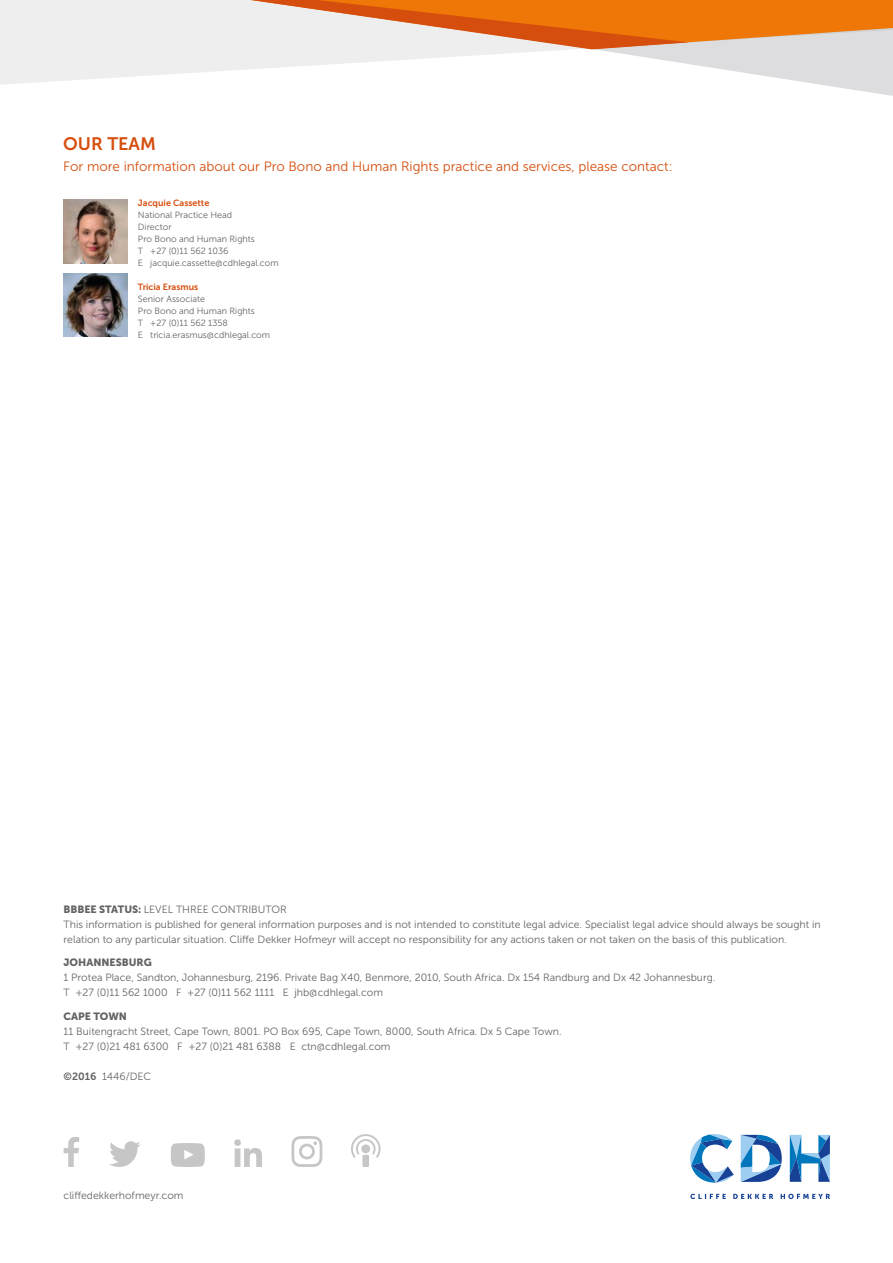
<style>
.page{position:relative;width:893px;height:1263px;background:#fff}
.page>*{position:absolute;margin:0;border:0;box-sizing:border-box;transform-origin:0 0}
.t1{font:18px "Museo Sans 700";color:#d64e0d}
.t2{font:13.5px "Museo Sans 300";color:#d64e0d}
.t3{font:10.5px/15px "Museo Sans 300";color:#646363}
.t4{font:10.5px "Museo Sans 900";color:#646363}
.t5{font:9px/12px "Museo Sans 300";color:#646363}
.t6{font:9px "Museo Sans 700";color:#d64e0d}
.s1{font-family:"Museo Sans 900"}
.s2{font-family:"Museo Sans 700"}
</style>
<div class="page">
<svg style="left:0;top:49px;width:892px;height:38px"></svg>
<svg style="left:0;top:0;width:892px;height:49px;background:#e9b183"></svg>
<svg style="left:690px;top:1194px;width:140px;height:5px"></svg>
<svg style="left:789px;top:1135px;width:40px;height:47px"></svg>
<svg style="left:690px;top:1134px;width:43px;height:49px"></svg>
<svg style="left:740px;top:1135px;width:41px;height:47px"></svg>
<img style="left:63px;top:200px;width:65px;height:63px">
<img style="left:63px;top:273px;width:65px;height:64px">
<svg style="left:64px;top:1137px;width:15px;height:30px"></svg>
<svg style="left:109px;top:1141px;width:32px;height:26px"></svg>
<svg style="left:234px;top:1139px;width:28px;height:28px"></svg>
<svg style="left:171px;top:1143px;width:34px;height:24px"></svg>
<svg style="left:351px;top:1134px;width:29px;height:24px"></svg>
<div style="left:362px;top:1155px;width:7px;height:12px;background:#c6c6c6"></div>
<svg style="left:291px;top:1136px;width:31px;height:31px"></svg>
<h1 class="t1" style="left:63px;top:137px;width:94px">OUR TEAM</h1>
<p class="t2" style="left:63px;top:161px;width:611px">For more information about our Pro Bono and Human Rights practice and services, please contact:</p>
<p class="t6" style="left:138px;top:200px;width:73px">Jacquie Cassette</p>
<p class="t5" style="left:138px;top:210px;width:142px">National Practice Head<br>Director<br>Pro Bono and Human Rights<br>T +27 (0)11 562 1036<br>E jacquie.cassette@cdhlegal.com</p>
<p class="t6" style="left:138px;top:284px;width:62px">Tricia Erasmus</p>
<p class="t5" style="left:138px;top:294px;width:134px">Senior Associate<br>Pro Bono and Human Rights<br>T +27 (0)11 562 1358<br>E tricia.erasmus@cdhlegal.com</p>
<p class="t3" style="left:64px;top:903px;width:758px"><span class="s1">BBBEE STATUS:</span> LEVEL THREE CONTRIBUTOR<br>This information is published for general information purposes and is not intended to constitute legal advice. Specialist legal advice should always be sought in relation to any particular situation. Cliffe Dekker Hofmeyr will accept no responsibility for any actions taken or not taken on the basis of this publication.</p>
<p class="t4" style="left:64px;top:959px;width:90px">JOHANNESBURG</p>
<p class="t3" style="left:64px;top:971px;width:653px">1 Protea Place, Sandton, Johannesburg, 2196. Private Bag X40, Benmore, 2010, South Africa. Dx 154 Randburg and Dx 42 Johannesburg.<br>T +27 (0)11 562 1000 F +27 (0)11 562 1111 E jhb@cdhlegal.com</p>
<p class="t4" style="left:64px;top:1012px;width:65px">CAPE TOWN</p>
<p class="t3" style="left:64px;top:1025px;width:499px">11 Buitengracht Street, Cape Town, 8001. PO Box 695, Cape Town, 8000, South Africa. Dx 5 Cape Town.<br>T +27 (0)21 481 6300 F +27 (0)21 481 6388 E ctn@cdhlegal.com</p>
<p class="t3" style="left:64px;top:1070px;width:89px"><span class="s2">©2016</span> 1446/DEC</p>
<p class="t3" style="left:64px;top:1189px;width:121px">cliffedekkerhofmeyr.com</p>
</div>
